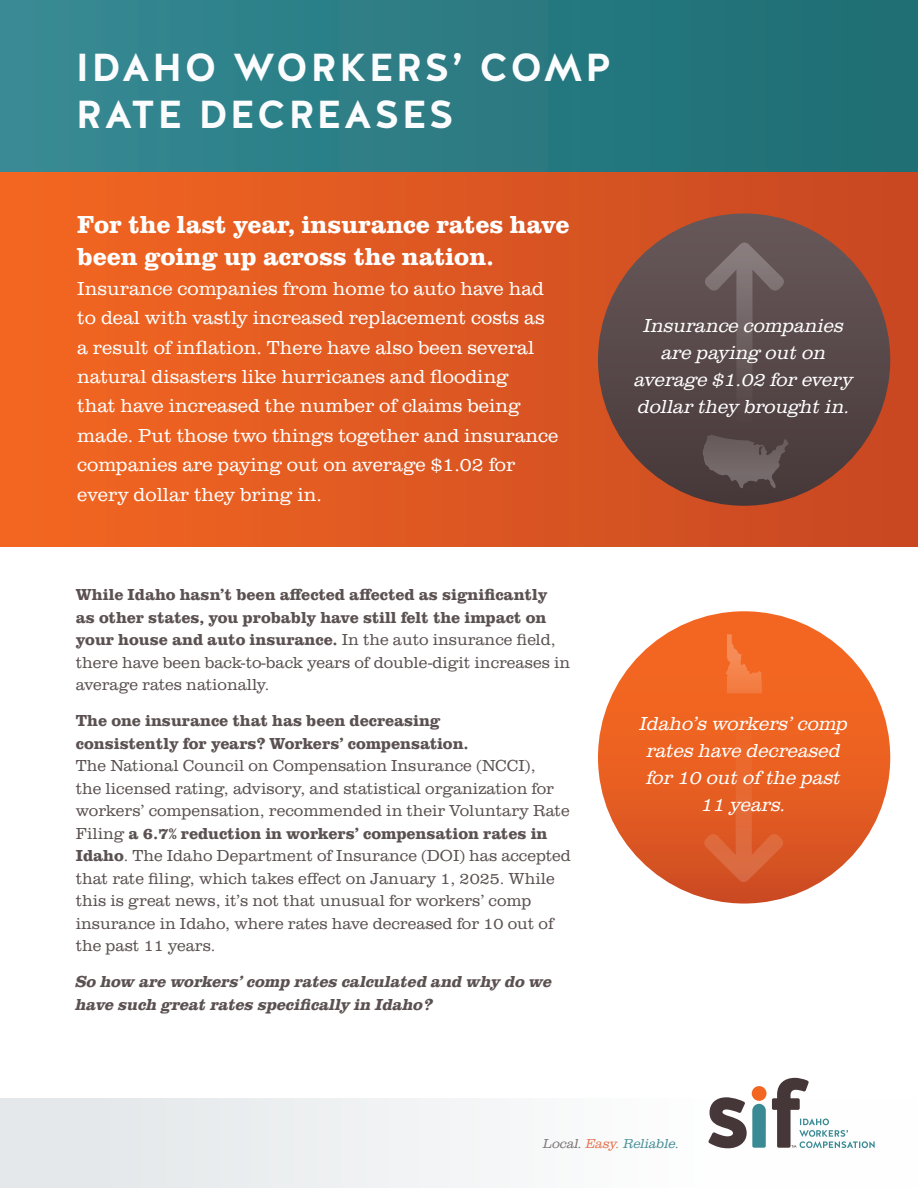
<style>
.page{position:relative;width:918px;height:1188px;background:#fff}
.page>*{position:absolute;margin:0;border:0;box-sizing:border-box;transform-origin:0 0}
.t1{font:700 39px/46.8px "Halis GR";letter-spacing:.06em;color:#fbfcfd}
.t2{font:700 25.5px/32.5px "Clarendon URW";color:#fff}
.t3{font:300 19.5px/29.4px "Clarendon URW";color:#fff}
.t4{font:italic 300 19.5px/27px "Clarendon URW";color:#fff;text-align:center}
.t5{font:300 16.5px/22.5px "Clarendon URW";color:#5b5151}
.t6{font:700 16.5px/22.5px "Clarendon URW";color:#5b5151}
.t7{font:italic 700 16.5px/22.8px "Clarendon URW";color:#5b5151}
.t8{font:italic 300 13.5px "Clarendon URW";color:#37868f}
.s1{font-weight:300}
.s2{font-weight:700}
.s3{color:#5b5151}
.s4{color:#e75a2f}
</style>
<div class="page">
<div style="left:0;top:0;width:918px;height:287px;background:linear-gradient(to right,#3a8992,#1f6d72)"></div>
<div style="left:0;top:173px;width:918px;height:373px;background:linear-gradient(to right,#f36721,#c74723)"></div>
<div style="left:752px;top:1086px;width:15px;height:15px;background:#f36621;border-radius:50%"></div>
<svg style="left:718px;top:1097px;width:48px;height:2px"></svg>
<svg style="left:772px;top:1078px;width:37px;height:21px"></svg>
<div style="left:598px;top:214px;width:292px;height:292px;background:linear-gradient(to bottom,#66585a,#493838);border-radius:146px"></div>
<svg style="left:705px;top:243px;width:79px;height:184px;background:#605253"></svg>
<div style="left:598px;top:611px;width:292px;height:293px;background:linear-gradient(to bottom,#fb6c21,#d35224);border-radius:146px"></div>
<svg style="left:704px;top:703px;width:79px;height:179px;background:#e46027"></svg>
<svg style="left:0;top:1099px;width:875px;height:89px;fill:#f1f3f4"></svg>
<img style="left:696px;top:427px;width:96px;height:72px">
<svg style="left:726px;top:634px;width:36px;height:59px;background:#f37436"></svg>
<h1 class="t1" style="left:76px;top:45px;width:537px">IDAHO WORKERS’ COMP<br>RATE DECREASES</h1>
<h2 class="t2" style="left:77px;top:207px;width:494px">For the last year, insurance rates have been going up across the nation.</h2>
<p class="t3" style="left:77px;top:273px;width:483px">Insurance companies from home to auto have had to deal with vastly increased replacement costs as a result of inflation. There have also been several natural disasters like hurricanes and flooding<br>that have increased the number of claims being made. Put those two things together and insurance companies are paying out on average $1.02 for every dollar they bring in.</p>
<p class="t6" style="left:76px;top:582px;width:496px">While Idaho hasn’t been affected affected as significantly as other states, you probably have still felt the impact on your house and auto insurance. <span class="s1">In the auto insurance field, there have been back-to-back years of double-digit increases in average rates nationally.</span></p>
<p class="t6" style="left:76px;top:708px;width:395px">The one insurance that has been decreasing consistently for years? Workers’ compensation.</p>
<p class="t5" style="left:76px;top:754px;width:497px">The National Council on Compensation Insurance (NCCI),<br>the licensed rating, advisory, and statistical organization for workers’ compensation, recommended in their Voluntary Rate Filing <span class="s2">a 6.7% reduction in workers’ compensation rates in Idaho</span>. The Idaho Department of Insurance (DOI) has accepted that rate filing, which takes effect on January 1, 2025. While this is great news, it’s not that unusual for workers’ comp insurance in Idaho, where rates have decreased for 10 out of the past 11 years.</p>
<p class="t7" style="left:76px;top:970px;width:478px">So how are workers’ comp rates calculated and why do we have such great rates specifically in Idaho?</p>
<p class="t4" style="left:635px;top:312px;width:220px">Insurance companies are paying out on average $1.02 for every dollar they brought in.</p>
<p class="t4" style="left:640px;top:710px;width:210px">Idaho’s workers’ comp rates have decreased for 10 out of the past<br>11 years.</p>
<p class="t8" style="left:543px;top:1136px;width:138px"><span class="s3">Local.</span> <span class="s4">Easy.</span> Reliable.</p>
</div>
